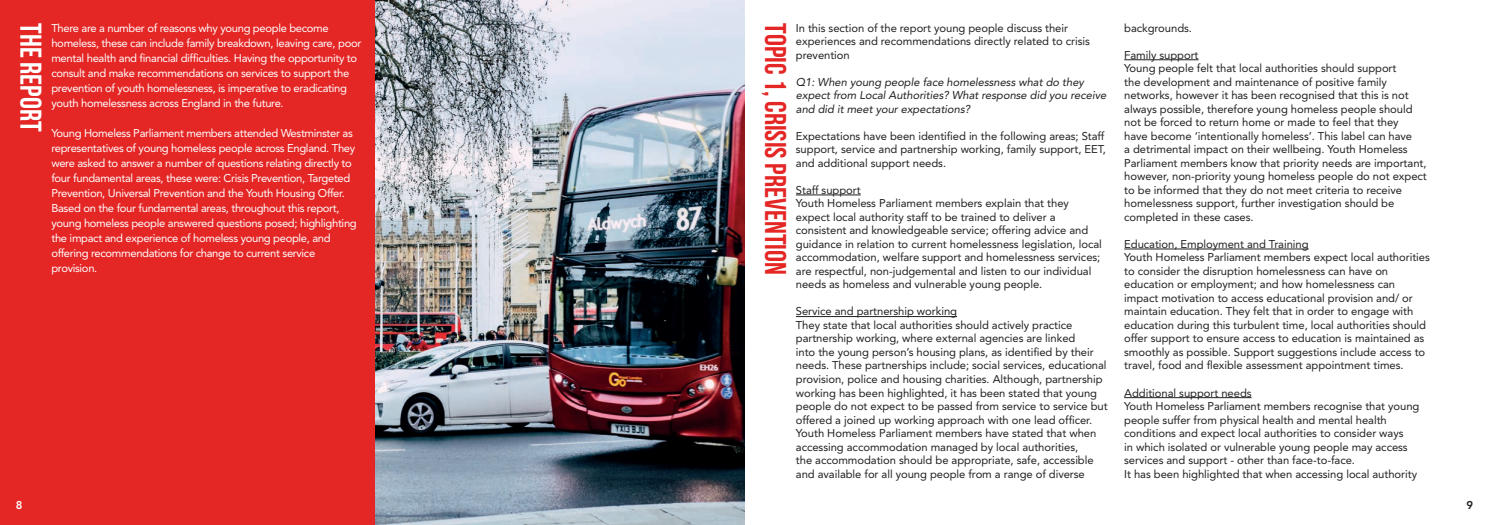
<style>
.page{position:relative;width:1489px;height:525px;background:#fff}
.page>*{position:absolute;margin:0;border:0;box-sizing:border-box;transform-origin:0 0}
.t1{font:30px "Bebas Neue";color:#e42625}
.t2{font:30px "Bebas Neue";color:#fff}
.t3{font:11.25px/13.5px "Avenir";letter-spacing:-.005em;color:#231f20}
.t4{font:11.25px/15px "Avenir";letter-spacing:-.03em;color:#fff}
.t5{font:italic 11.25px/13.5px "Avenir";letter-spacing:-.005em;color:#231f20}
.t6{font:800 11.25px "Avenir";color:#fff}
.t7{font:800 11.25px "Avenir";color:#231f20}
</style>
<div class="page">
<div style="left:0;top:0;width:376px;height:524px;background:#e42625"></div>
<hr style="left:795px;top:194px;width:65px;height:1px;background:#231f20">
<hr style="left:795px;top:316px;width:162px;height:1px;background:#231f20">
<hr style="left:1124px;top:59px;width:74px;height:1px;background:#231f20">
<hr style="left:1124px;top:248px;width:184px;height:1px;background:#231f20">
<hr style="left:1124px;top:397px;width:127px;height:1px;background:#231f20">
<img style="left:376px;top:0;width:368px;height:524px">
<h1 class="t2" style="left:47px;top:23px;width:110px;rotate:90deg">THE REPORT</h1>
<h1 class="t1" style="left:791px;top:23px;width:253px;rotate:90deg">Topic 1, Crisis Prevention</h1>
<p class="t4" style="left:51px;top:21px;width:311px">There are a number of reasons why young people become homeless, these can include family breakdown, leaving care, poor mental health and financial difficulties. Having the opportunity to consult and make recommendations on services to support the prevention of youth homelessness, is imperative to eradicating youth homelessness across England in the future.</p>
<p class="t4" style="left:51px;top:126px;width:307px">Young Homeless Parliament members attended Westminster as representatives of young homeless people across England. They were asked to answer a number of questions relating directly to four fundamental areas, these were: Crisis Prevention, Targeted Prevention, Universal Prevention and the Youth Housing Offer.<br>Based on the four fundamental areas, throughout this report, young homeless people answered questions posed; highlighting the impact and experience of homeless young people, and offering recommendations for change to current service provision.</p>
<p class="t3" style="left:795px;top:21px;width:295px">In this section of the report young people discuss their experiences and recommendations directly related to crisis prevention</p>
<p class="t5" style="left:795px;top:75px;width:312px">Q1: When young people face homelessness what do they expect from Local Authorities? What response did you receive and did it meet your expectations?</p>
<p class="t3" style="left:795px;top:129px;width:312px">Expectations have been identified in the following areas; Staff support, service and partnership working, family support, EET, and additional support needs.</p>
<p class="t3" style="left:795px;top:183px;width:307px">Staff support<br>Youth Homeless Parliament members explain that they expect local authority staff to be trained to deliver a consistent and knowledgeable service; offering advice and guidance in relation to current homelessness legislation, local accommodation, welfare support and homelessness services; are respectful, non-judgemental and listen to our individual needs as homeless and vulnerable young people.</p>
<p class="t3" style="left:795px;top:304px;width:313px">Service and partnership working<br>They state that local authorities should actively practice partnership working, where external agencies are linked<br>into the young person’s housing plans, as identified by their needs. These partnerships include; social services, educational provision, police and housing charities. Although, partnership working has been highlighted, it has been stated that young people do not expect to be passed from service to service but offered a joined up working approach with one lead officer.<br>Youth Homeless Parliament members have stated that when accessing accommodation managed by local authorities,<br>the accommodation should be appropriate, safe, accessible and available for all young people from a range of diverse</p>
<p class="t3" style="left:1124px;top:21px;width:69px">backgrounds.</p>
<p class="t3" style="left:1124px;top:48px;width:304px">Family support<br>Young people felt that local authorities should support<br>the development and maintenance of positive family networks, however it has been recognised that this is not always possible, therefore young homeless people should not be forced to return home or made to feel that they<br>have become ‘intentionally homeless’. This label can have<br>a detrimental impact on their wellbeing. Youth Homeless Parliament members know that priority needs are important, however, non-priority young homeless people do not expect to be informed that they do not meet criteria to receive homelessness support, further investigation should be completed in these cases.</p>
<p class="t3" style="left:1124px;top:237px;width:307px">Education, Employment and Training<br>Youth Homeless Parliament members expect local authorities to consider the disruption homelessness can have on education or employment; and how homelessness can impact motivation to access educational provision and/ or maintain education. They felt that in order to engage with education during this turbulent time, local authorities should offer support to ensure access to education is maintained as smoothly as possible. Support suggestions include access to travel, food and flexible assessment appointment times.</p>
<p class="t3" style="left:1124px;top:385px;width:297px">Additional support needs<br>Youth Homeless Parliament members recognise that young people suffer from physical health and mental health conditions and expect local authorities to consider ways<br>in which isolated or vulnerable young people may access services and support - other than face-to-face.<br>It has been highlighted that when accessing local authority</p>
<p class="t6" style="left:16px;top:498px;width:8px">8</p>
<p class="t7" style="left:1466px;top:498px;width:8px">9</p>
</div>
